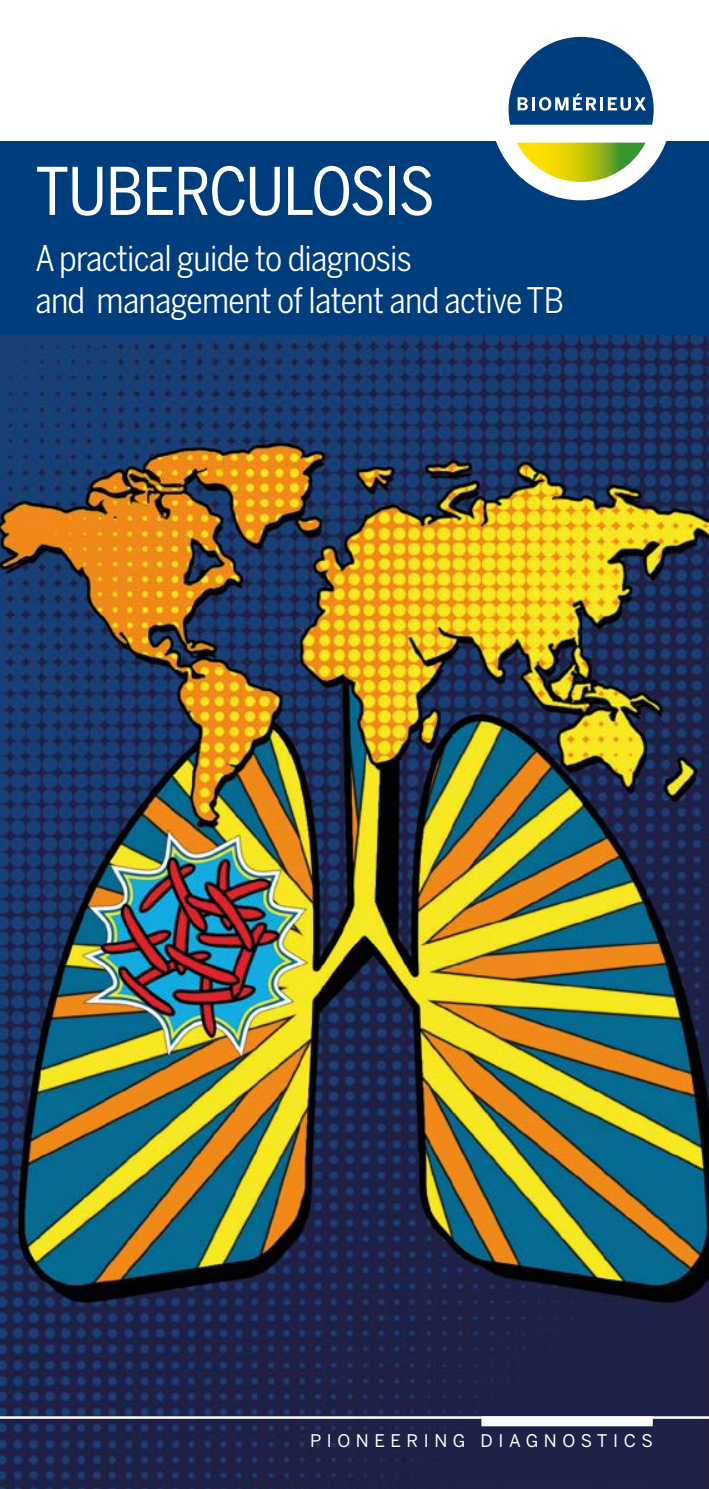
<style>
.page{position:relative;width:709px;height:1489px;background:#fff}
.page>*{position:absolute;margin:0;border:0;box-sizing:border-box;transform-origin:0 0}
.t1{font:65px "Benton Sans Condensed";letter-spacing:-.02em;color:#fff}
.t2{font:35px/42px "Benton Sans Condensed";letter-spacing:-.02em;color:#fff}
.t3{font:17.25px "Benton Sans";letter-spacing:.32em;color:#fff}
</style>
<div class="page">
<img style="left:0;top:335px;width:709px;height:1153px">
<hr style="left:0;top:1416px;width:709px;height:2px;background:#fff">
<div style="left:481px;top:1416px;width:171px;height:10px;background:#fff"></div>
<div style="left:0;top:142px;width:709px;height:193px;background:#003d7c"></div>
<div style="left:490px;top:19px;width:182px;height:181px;background:#fff;border-radius:50%"></div>
<svg style="left:516px;top:143px;width:129px;height:39px"></svg>
<svg style="left:508px;top:37px;width:145px;height:88px"></svg>
<h1 class="t1" style="left:35px;top:152px;width:401px">TUBERCULOSIS</h1>
<p class="t2" style="left:35px;top:237px;width:530px">A practical guide to diagnosis<br>and management of latent and active TB</p>
<p class="t3" style="left:310px;top:1429px;width:344px">PIONEERING DIAGNOSTICS</p>
</div>
